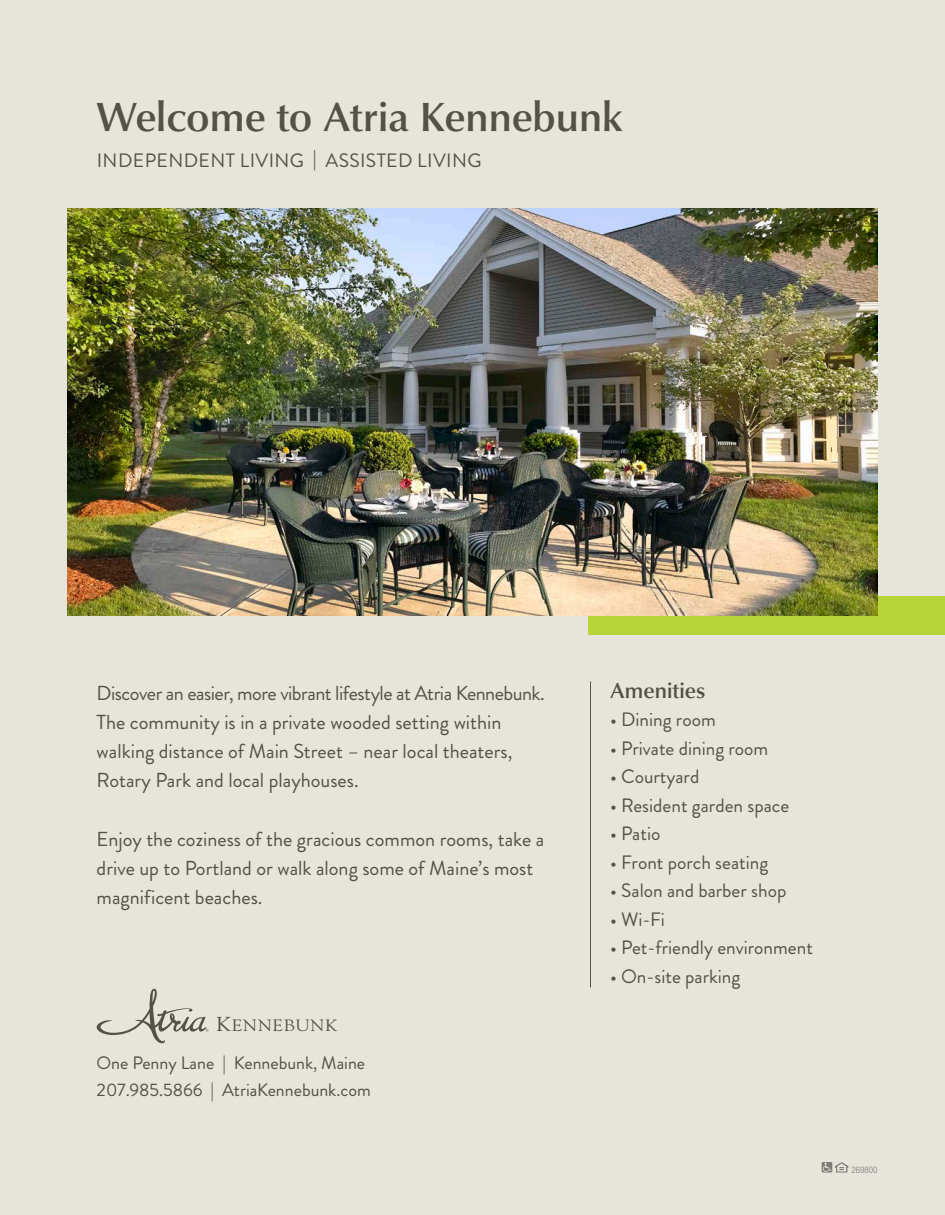
<style>
.page{position:relative;width:945px;height:1215px;background:#e7e4dc}
.page>*{position:absolute;margin:0;border:0;box-sizing:border-box;transform-origin:0 0}
.t1{font:500 42px "Classico URW";color:#525248}
.t2{font:500 22.35px "Classico URW";color:#525248}
.t3{font:20.25px/29.1px "Brandon Grotesque";color:#525248}
.t4{font:19.35px "Brandon Grotesque";color:#525248}
.t5{font:19.35px "Brandon Grotesque";letter-spacing:.02em;color:#525248}
.t6{font:18px "Brandon Grotesque";color:#525248}
.t7{font:16.35px "Goudy Std";letter-spacing:.05em;color:#525248;scale:1.1 1}
.t8{font:300 condensed 9px "Helvetica Neue LT Std";color:#7b7b74}
.s1{font-size:20.1px}
</style>
<div class="page">
<div style="left:588px;top:596px;width:357px;height:39px;background:#b8d437"></div>
<img style="left:68px;top:208px;width:809px;height:408px">
<hr style="left:590px;top:682px;width:1px;height:306px;background:#525248">
<svg style="left:822px;top:1162px;width:26px;height:11px"></svg>
<svg style="left:97px;top:989px;width:111px;height:54px;background:#d2d0c7"></svg>
<p class="t1" style="left:97px;top:85px;width:528px">Welcome to Atria Kennebunk</p>
<p class="t5" style="left:97px;top:147px;width:386px">INDEPENDENT LIVING | ASSISTED LIVING</p>
<p class="t3" style="left:97px;top:679px;width:450px">Discover an easier, more vibrant lifestyle at Atria Kennebunk.<br>The community is in a private wooded setting within walking distance of Main Street – near local theaters, Rotary Park and local playhouses.</p>
<p class="t3" style="left:97px;top:824px;width:449px">Enjoy the coziness of the gracious common rooms, take a drive up to Portland or walk along some of Maine’s most magnificent beaches.</p>
<p class="t7" style="left:216px;top:1016px;width:111px"><span class="s1">K</span>ENNEBUNK</p>
<p class="t6" style="left:97px;top:1050px;width:270px">One Penny Lane | Kennebunk, Maine</p>
<p class="t6" style="left:97px;top:1077px;width:276px">207.985.5866 | AtriaKennebunk.com</p>
<p class="t2" style="left:610px;top:673px;width:97px">Amenities</p>
<p class="t4" style="left:610px;top:706px;width:107px">• Dining room</p>
<p class="t4" style="left:610px;top:735px;width:160px">• Private dining room</p>
<p class="t4" style="left:610px;top:763px;width:91px">• Courtyard</p>
<p class="t4" style="left:610px;top:792px;width:181px">• Resident garden space</p>
<p class="t4" style="left:610px;top:820px;width:52px">• Patio</p>
<p class="t4" style="left:610px;top:849px;width:160px">• Front porch seating</p>
<p class="t4" style="left:610px;top:877px;width:178px">• Salon and barber shop</p>
<p class="t4" style="left:610px;top:906px;width:56px">• Wi-Fi</p>
<p class="t4" style="left:610px;top:934px;width:204px">• Pet-friendly environment</p>
<p class="t4" style="left:610px;top:963px;width:132px">• On-site parking</p>
<p class="t8" style="left:852px;top:1164px;width:27px">269800</p>
</div>
